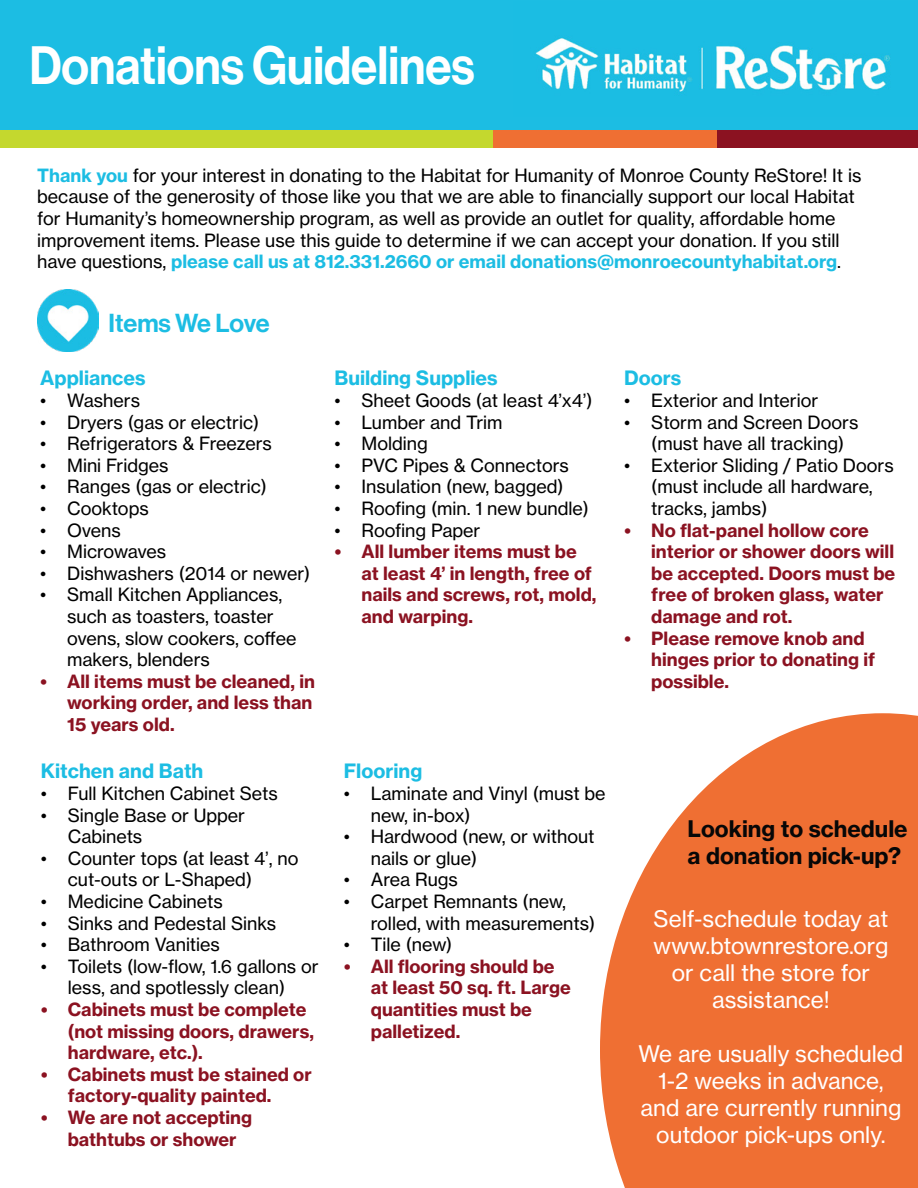
<style>
.page{position:relative;width:918px;height:1188px;background:#fff}
.page>*{position:absolute;margin:0;border:0;box-sizing:border-box;transform-origin:0 0}
.t1{font:52.8px "N Haas Grotesk DS Pro 65 Md";color:#fff;scale:.91 1}
.t2{font:25.5px "N Haas Grotesk DS Pro 65 Md";letter-spacing:-.005em;color:#1cbde3}
.t3{font:22.5px/27px "N Haas Grotesk TX Pro 55 Rg";color:#fff;text-align:center}
.t4{font:22.5px/27px "N Haas Grotesk TX Pro 75 Bd";color:#070707}
.t5{font:19.5px "N Haas Grotesk TX Pro 75 Bd";color:#1cbde3}
.t6{font:18px/21.6px "N Haas Grotesk TX Pro 55 Rg";color:#000}
.t7{font:18px/21.6px "N Haas Grotesk TX Pro 75 Bd";color:#8b1221}
.t8{font:18px "N Haas Grotesk TX Pro 75 Bd";color:#1cbde3}
.s1{font-family:"N Haas Grotesk TX Pro 75 Bd";color:#1cbde3}
.s2{font-family:"N Haas Grotesk TX Pro 55 Rg";color:#000}
</style>
<div class="page">
<div style="left:0;top:0;width:918px;height:140px;background:#1cbde3"></div>
<img style="left:535px;top:38px;width:355px;height:54px">
<img style="left:37px;top:290px;width:62px;height:61px">
<div style="left:0;top:130px;width:514px;height:18px;background:#c4d82e"></div>
<div style="left:494px;top:130px;width:424px;height:18px;background:#ef6f33"></div>
<div style="left:717px;top:130px;width:201px;height:18px;background:#8b1221"></div>
<svg style="left:600px;top:713px;width:318px;height:475px;fill:#ef6f33"></svg>
<h1 class="t1" style="left:29px;top:34px;width:491px">Donations Guidelines</h1>
<p class="t6" style="left:37px;top:164px;width:826px"><span class="s1">Thank you</span> for your interest in donating to the Habitat for Humanity of Monroe County ReStore! It is because of the generosity of those like you that we are able to financially support our local Habitat for Humanity’s homeownership program, as well as provide an outlet for quality, affordable home improvement items. Please use this guide to determine if we can accept your donation. If you still</p>
<p class="t8" style="left:37px;top:250px;width:805px"><span class="s2">have questions,</span> please call us at 812.331.2660 or email donations@monroecountyhabitat.org<span class="s2">.</span></p>
<h2 class="t2" style="left:109px;top:308px;width:163px">Items We Love</h2>
<p class="t5" style="left:40px;top:366px;width:107px">Appliances</p>
<p class="t6" style="left:40px;top:390px;width:101px">• Washers</p>
<p class="t6" style="left:40px;top:411px;width:220px">• Dryers (gas or electric)</p>
<p class="t6" style="left:40px;top:433px;width:233px">• Refrigerators &amp; Freezers</p>
<p class="t6" style="left:40px;top:454px;width:130px">• Mini Fridges</p>
<p class="t6" style="left:40px;top:476px;width:228px">• Ranges (gas or electric)</p>
<p class="t6" style="left:40px;top:498px;width:110px">• Cooktops</p>
<p class="t6" style="left:40px;top:519px;width:82px">• Ovens</p>
<p class="t6" style="left:40px;top:541px;width:128px">• Microwaves</p>
<p class="t6" style="left:40px;top:562px;width:272px">• Dishwashers (2014 or newer)</p>
<p class="t6" style="left:67px;top:584px;width:231px;text-indent:-27px">• Small Kitchen Appliances, such as toasters, toaster ovens, slow cookers, coffee makers, blenders</p>
<p class="t7" style="left:67px;top:670px;width:249px;text-indent:-27px">• All items must be cleaned, in working order, and less than<br>15 years old.</p>
<p class="t5" style="left:41px;top:759px;width:164px">Kitchen and Bath</p>
<p class="t6" style="left:41px;top:783px;width:239px">• Full Kitchen Cabinet Sets</p>
<p class="t6" style="left:68px;top:804px;width:179px;text-indent:-27px">• Single Base or Upper<br>Cabinets</p>
<p class="t6" style="left:68px;top:847px;width:232px;text-indent:-27px">• Counter tops (at least 4’, no cut-outs or L-Shaped)</p>
<p class="t6" style="left:41px;top:891px;width:184px">• Medicine Cabinets</p>
<p class="t6" style="left:41px;top:912px;width:237px">• Sinks and Pedestal Sinks</p>
<p class="t6" style="left:41px;top:934px;width:181px">• Bathroom Vanities</p>
<p class="t6" style="left:41px;top:955px;width:279px;text-align:center">• Toilets (low-flow, 1.6 gallons or less, and spotlessly clean)</p>
<p class="t7" style="left:68px;top:999px;width:248px;text-indent:-27px">• Cabinets must be complete (not missing doors, drawers, hardware, etc.).</p>
<p class="t7" style="left:68px;top:1063px;width:245px;text-indent:-27px">• Cabinets must be stained or factory-quality painted.</p>
<p class="t7" style="left:68px;top:1107px;width:186px;text-indent:-27px">• We are not accepting bathtubs or shower</p>
<p class="t5" style="left:334px;top:366px;width:165px">Building Supplies</p>
<p class="t6" style="left:334px;top:390px;width:260px">• Sheet Goods (at least 4’x4’)</p>
<p class="t6" style="left:334px;top:411px;width:170px">• Lumber and Trim</p>
<p class="t6" style="left:334px;top:433px;width:95px">• Molding</p>
<p class="t6" style="left:334px;top:454px;width:236px">• PVC Pipes &amp; Connectors</p>
<p class="t6" style="left:334px;top:476px;width:231px">• Insulation (new, bagged)</p>
<p class="t6" style="left:334px;top:498px;width:256px">• Roofing (min. 1 new bundle)</p>
<p class="t6" style="left:334px;top:519px;width:147px">• Roofing Paper</p>
<p class="t7" style="left:362px;top:541px;width:237px;text-indent:-27px">• All lumber items must be at least 4’ in length, free of nails and screws, rot, mold, and warping.</p>
<p class="t5" style="left:344px;top:759px;width:80px">Flooring</p>
<p class="t6" style="left:371px;top:783px;width:236px;text-indent:-27px">• Laminate and Vinyl (must be new, in-box)</p>
<p class="t6" style="left:371px;top:826px;width:225px;text-indent:-27px">• Hardwood (new, or without nails or glue)</p>
<p class="t6" style="left:344px;top:869px;width:116px">• Area Rugs</p>
<p class="t6" style="left:371px;top:891px;width:226px;text-indent:-27px">• Carpet Remnants (new, rolled, with measurements)</p>
<p class="t6" style="left:344px;top:934px;width:110px">• Tile (new)</p>
<p class="t7" style="left:371px;top:955px;width:202px;text-indent:-27px">• All flooring should be at least 50 sq. ft. Large quantities must be palletized.</p>
<p class="t5" style="left:624px;top:366px;width:59px">Doors</p>
<p class="t6" style="left:624px;top:390px;width:195px">• Exterior and Interior</p>
<p class="t6" style="left:651px;top:411px;width:209px;text-indent:-27px">• Storm and Screen Doors (must have all tracking)</p>
<p class="t6" style="left:651px;top:454px;width:244px;text-indent:-27px">• Exterior Sliding / Patio Doors (must include all hardware, tracks, jambs)</p>
<p class="t7" style="left:651px;top:519px;width:245px;text-indent:-27px">• No flat-panel hollow core interior or shower doors will be accepted. Doors must be free of broken glass, water damage and rot.</p>
<p class="t7" style="left:651px;top:627px;width:226px;text-indent:-27px">• Please remove knob and hinges prior to donating if possible.</p>
<p class="t4" style="left:688px;top:815px;width:222px">Looking to schedule a donation pick-up?</p>
<p class="t3" style="left:653px;top:905px;width:236px">Self-schedule today at www.btownrestore.org or call the store for assistance!</p>
<p class="t3" style="left:639px;top:1040px;width:266px">We are usually scheduled<br>1-2 weeks in advance, and are currently running outdoor pick-ups only.</p>
</div>
